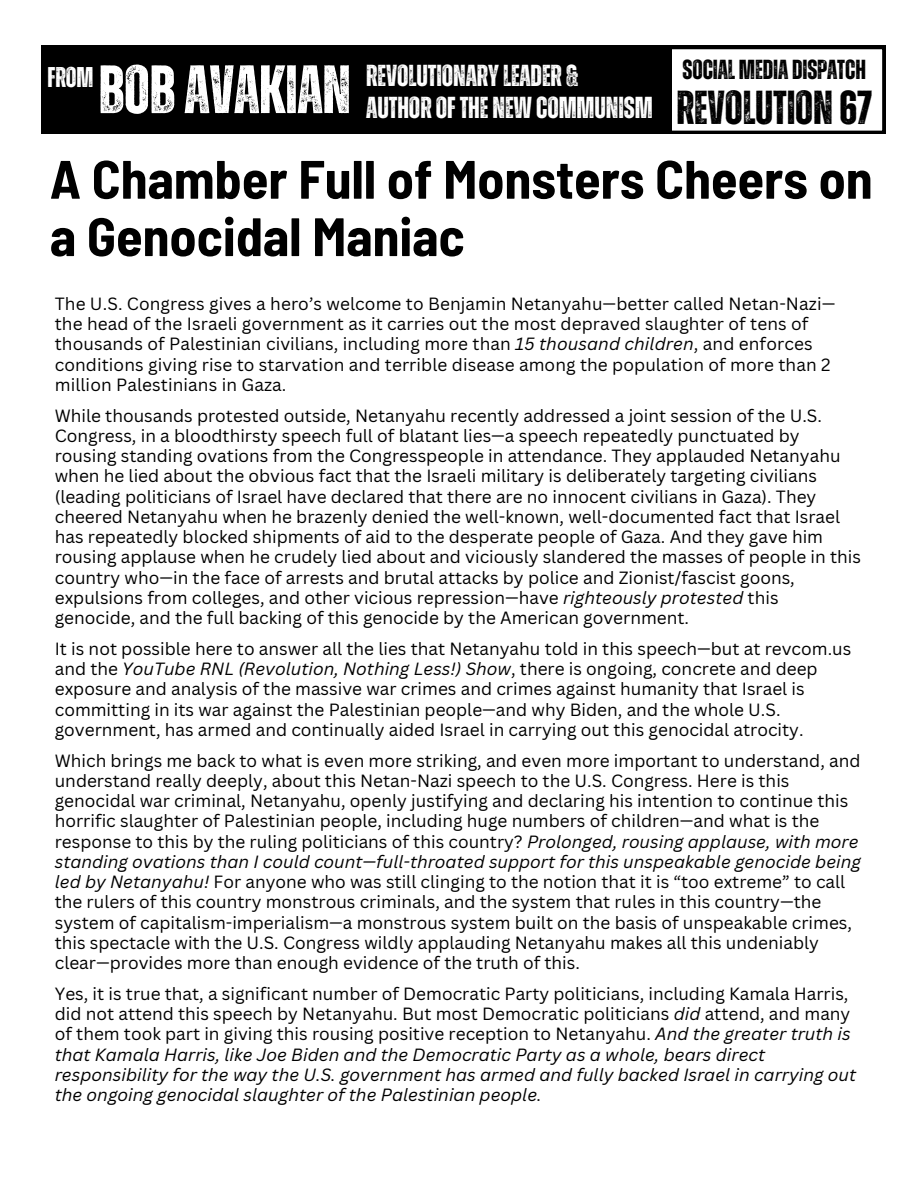
<style>
.page{position:relative;width:918px;height:1188px;background:#fff}
.page>*{position:absolute;margin:0;border:0;box-sizing:border-box;transform-origin:0 0}
.t1{font:700 68.25px "Zuume Rough";letter-spacing:-.005em;color:#fff}
.t2{font:700 semi-condensed 54px/57.3px "Barlow";color:#000}
.t3{font:700 47.7px "Zuume Rough";letter-spacing:-.005em;color:#000}
.t4{font:700 30.3px/31.7px "Zuume Rough";letter-spacing:-.005em;color:#fff}
.t5{font:700 28.5px "Zuume Rough";color:#fff}
.t6{font:700 27.6px "Zuume Rough";letter-spacing:-.005em;color:#000}
.t7{font:17.25px/20.2px "Canva Sans";color:#000}
.t8{font:italic 17.25px/20.2px "Canva Sans";color:#000}
.s1{font-style:italic}
.s2{font-style:normal}
</style>
<div class="page">
<svg style="left:671px;top:46px;width:214px;height:88px"></svg>
<div style="left:41px;top:46px;width:630px;height:88px;background:#000"></div>
<p class="t5" style="left:47px;top:65px;width:48px">FROM</p>
<p class="t1" style="left:99px;top:59px;width:254px">BOBAVAKIAN</p>
<p class="t6" style="left:682px;top:57px;width:185px">SOCIALMEDIADISPATCH</p>
<p class="t4" style="left:366px;top:61px;width:288px">REVOLUTIONARYLEADER&amp;<br>AUTHOROFTHE NEWCOMMUNISM</p>
<p class="t3" style="left:677px;top:86px;width:197px">REVOLUTION 67</p>
<p class="t2" style="left:50px;top:148px;width:824px">A Chamber Full of Monsters Cheers on a Genocidal Maniac</p>
<h1 class="t7" style="left:55px;top:293px;width:782px">The U.S. Congress gives a hero’s welcome to Benjamin Netanyahu—better called Netan-Nazi— the head of the Israeli government as it carries out the most depraved slaughter of tens of thousands of Palestinian civilians, including more than <span class="s1">15 thousand children</span>, and enforces conditions giving rise to starvation and terrible disease among the population of more than 2 million Palestinians in Gaza.</h1>
<h3 class="t7" style="left:55px;top:405px;width:808px">While thousands protested outside, Netanyahu recently addressed a joint session of the U.S.<br>Congress, in a bloodthirsty speech full of blatant lies—a speech repeatedly punctuated by rousing standing ovations from the Congresspeople in attendance. They applauded Netanyahu when he lied about the obvious fact that the Israeli military is deliberately targeting civilians (leading politicians of Israel have declared that there are no innocent civilians in Gaza). They cheered Netanyahu when he brazenly denied the well-known, well-documented fact that Israel has repeatedly blocked shipments of aid to the desperate people of Gaza. And they gave him rousing applause when he crudely lied about and viciously slandered the masses of people in this country who—in the face of arrests and brutal attacks by police and Zionist/fascist goons, expulsions from colleges, and other vicious repression—have <span class="s1">righteously protested</span> this genocide, and the full backing of this genocide by the American government.</h3>
<h3 class="t7" style="left:55px;top:638px;width:798px">It is not possible here to answer all the lies that Netanyahu told in this speech—but at revcom.us and the <span class="s1">YouTube RNL (Revolution, Nothing Less!) Show</span>, there is ongoing, concrete and deep exposure and analysis of the massive war crimes and crimes against humanity that Israel is committing in its war against the Palestinian people—and why Biden, and the whole U.S. government, has armed and continually aided Israel in carrying out this genocidal atrocity.</h3>
<h3 class="t7" style="left:55px;top:750px;width:808px">Which brings me back to what is even more striking, and even more important to understand, and understand really deeply, about this Netan-Nazi speech to the U.S. Congress. Here is this genocidal war criminal, Netanyahu, openly justifying and declaring his intention to continue this horrific slaughter of Palestinian people, including huge numbers of children—and what is the response to this by the ruling politicians of this country? <span class="s1">Prolonged, rousing applause, with more standing ovations than I could count—full-throated support for this unspeakable genocide being led by Netanyahu!</span> For anyone who was still clinging to the notion that it is “too extreme” to call the rulers of this country monstrous criminals, and the system that rules in this country—the system of capitalism-imperialism—a monstrous system built on the basis of unspeakable crimes, this spectacle with the U.S. Congress wildly applauding Netanyahu makes all this undeniably clear—provides more than enough evidence of the truth of this.</h3>
<h2 class="t8" style="left:55px;top:983px;width:803px"><span class="s2">Yes, it is true that, a significant number of Democratic Party politicians, including Kamala Harris, did not attend this speech by Netanyahu. But most Democratic politicians</span> did <span class="s2">attend, and many of them took part in giving this rousing positive reception to Netanyahu.</span> And the greater truth is that Kamala Harris, like Joe Biden and the Democratic Party as a whole, bears direct responsibility for the way the U.S. government has armed and fully backed Israel in carrying out the ongoing genocidal slaughter of the Palestinian people.</h2>
</div>
